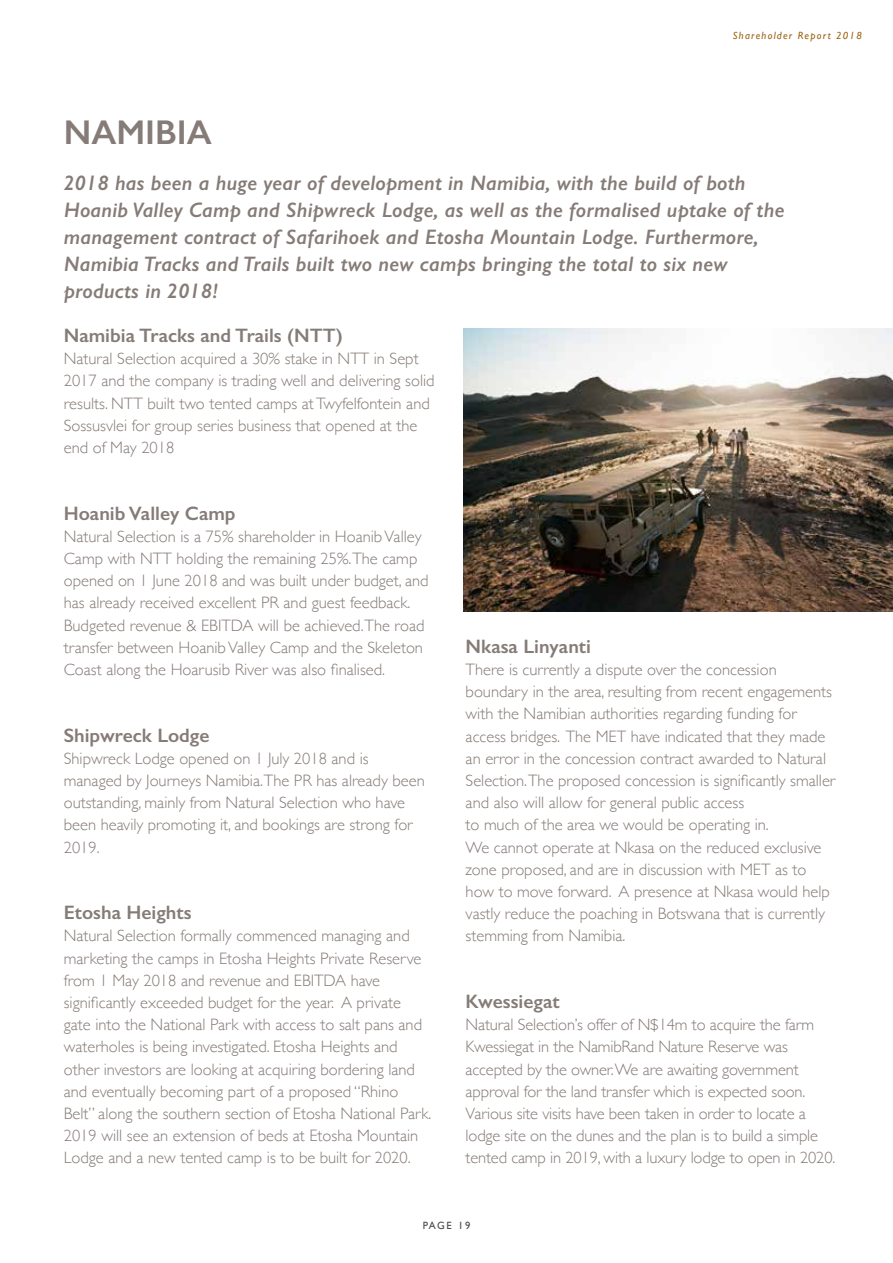
<style>
.page{position:relative;width:893px;height:1263px;background:#fff}
.page>*{position:absolute;margin:0;border:0;box-sizing:border-box;transform-origin:0 0}
.t1{font:600 34.5px "Gill Sans";color:#857b77}
.t2{font:italic 600 21px/27px "Gill Sans";letter-spacing:.01em;color:#857b77}
.t3{font:600 19.5px "Gill Sans";color:#857b77}
.t4{font:300 16.5px/22.2px "Gill Sans";color:#857b77}
.t5{font:italic 10.5px "Gill Sans";letter-spacing:.12em;color:#9e6414}
.t6{font:10.5px "Gill Sans";letter-spacing:.14em;color:#494a4f}
</style>
<div class="page">
<img style="left:463px;top:328px;width:430px;height:283px">
<p class="t5" style="left:733px;top:30px;width:130px">Shareholder Report 2018</p>
<h1 class="t1" style="left:64px;top:111px;width:150px">NAMIBIA</h1>
<p class="t2" style="left:64px;top:170px;width:722px">2018 has been a huge year of development in Namibia, with the build of both Hoanib Valley Camp and Shipwreck Lodge, as well as the formalised uptake of the management contract of Safarihoek and Etosha Mountain Lodge. Furthermore, Namibia Tracks and Trails built two new camps bringing the total to six new products in 2018!</p>
<p class="t3" style="left:64px;top:324px;width:280px">Namibia Tracks and Trails (NTT)</p>
<p class="t4" style="left:64px;top:347px;width:372px">Natural Selection acquired a 30% stake in NTT in Sept 2017 and the company is trading well and delivering solid results. NTT built two tented camps at Twyfelfontein and Sossusvlei for group series business that opened at the end of May 2018</p>
<p class="t3" style="left:64px;top:501px;width:173px">Hoanib Valley Camp</p>
<p class="t4" style="left:64px;top:524px;width:366px">Natural Selection is a 75% shareholder in Hoanib Valley Camp with NTT holding the remaining 25%.The camp opened on 1 June 2018 and was built under budget, and has already received excellent PR and guest feedback.<br>Budgeted revenue &amp; EBITDA will be achieved.The road transfer between Hoanib Valley Camp and the Skeleton Coast along the Hoarusib River was also finalised.</p>
<p class="t3" style="left:64px;top:723px;width:147px">Shipwreck Lodge</p>
<p class="t4" style="left:64px;top:746px;width:362px">Shipwreck Lodge opened on 1 July 2018 and is managed by Journeys Namibia.The PR has already been outstanding, mainly from Natural Selection who have been heavily promoting it, and bookings are strong for 2019.</p>
<p class="t3" style="left:64px;top:901px;width:129px">Etosha Heights</p>
<p class="t4" style="left:64px;top:924px;width:369px">Natural Selection formally commenced managing and marketing the camps in Etosha Heights Private Reserve from 1 May 2018 and revenue and EBITDA have significantly exceeded budget for the year. A private gate into the National Park with access to salt pans and waterholes is being investigated. Etosha Heights and other investors are looking at acquiring bordering land and eventually becoming part of a proposed “Rhino Belt” along the southern section of Etosha National Park.<br>2019 will see an extension of beds at Etosha Mountain Lodge and a new tented camp is to be built for 2020.</p>
<p class="t3" style="left:466px;top:634px;width:127px">Nkasa Linyanti</p>
<p class="t4" style="left:466px;top:658px;width:371px">There is currently a dispute over the concession boundary in the area, resulting from recent engagements with the Namibian authorities regarding funding for access bridges. The MET have indicated that they made an error in the concession contract awarded to Natural Selection.The proposed concession is significantly smaller and also will allow for general public access<br>to much of the area we would be operating in.<br>We cannot operate at Nkasa on the reduced exclusive zone proposed, and are in discussion with MET as to how to move forward. A presence at Nkasa would help vastly reduce the poaching in Botswana that is currently stemming from Namibia.</p>
<p class="t3" style="left:466px;top:990px;width:96px">Kwessiegat</p>
<p class="t4" style="left:466px;top:1013px;width:371px">Natural Selection’s offer of N$14m to acquire the farm Kwessiegat in the NamibRand Nature Reserve was accepted by the owner. We are awaiting government approval for the land transfer which is expected soon.<br>Various site visits have been taken in order to locate a lodge site on the dunes and the plan is to build a simple tented camp in 2019, with a luxury lodge to open in 2020.</p>
<p class="t6" style="left:423px;top:1219px;width:49px">PAGE 19</p>
</div>
